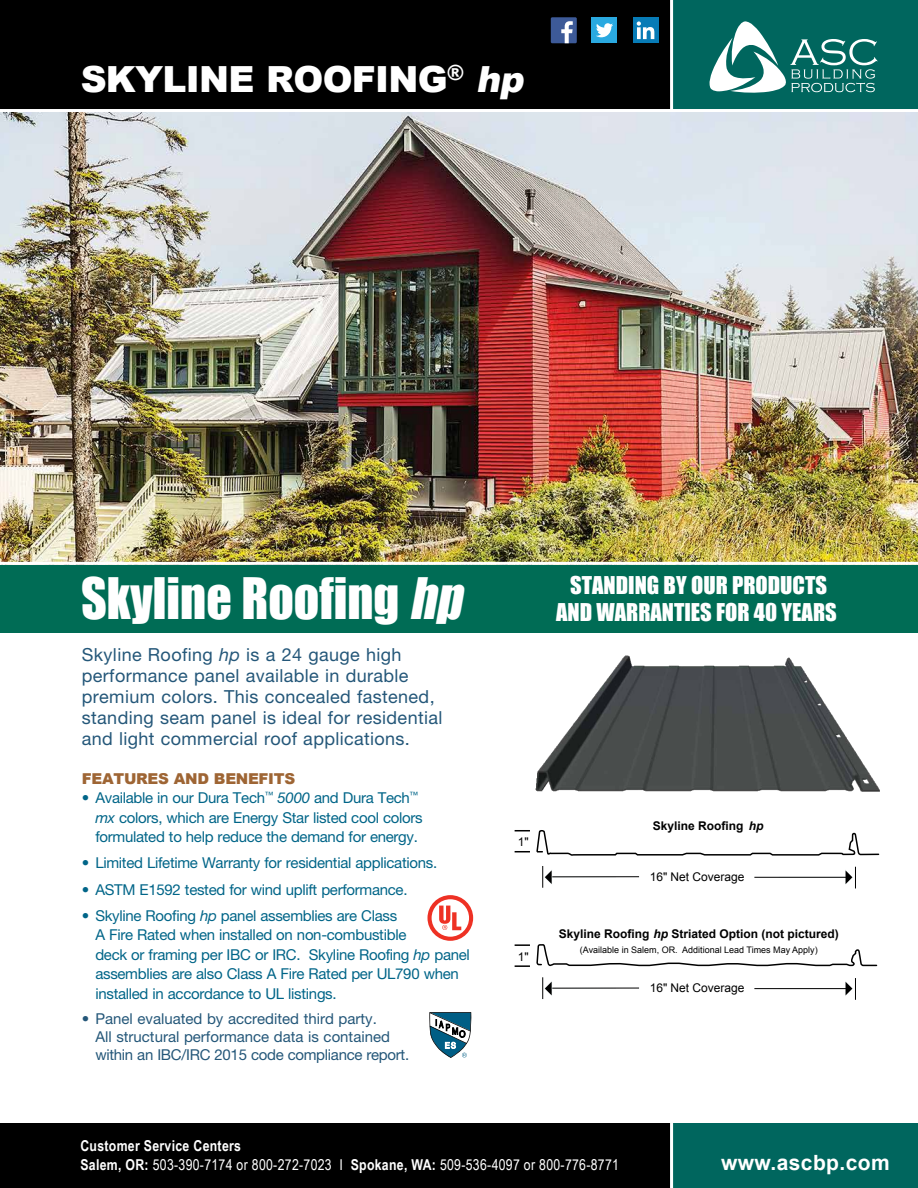
<style>
.page{position:relative;width:918px;height:1188px;background:#fff}
.page>*{position:absolute;margin:0;border:0;box-sizing:border-box;transform-origin:0 0}
.t1{font:52.5px "Impact";color:#fff;scale:.95 1}
.t2{font:900 36px "Arial";letter-spacing:-.02em;color:#fff}
.t3{font:22.5px/27px "Impact";color:#fff;text-align:center}
.t4{font:700 21px "Arial";letter-spacing:.02em;color:#fff}
.t5{font:18px/21px "Helvetica Neue LT Std";letter-spacing:.02em;color:#245779}
.t6{font:15px/19.5px "Helvetica Neue LT Std";letter-spacing:-.02em;color:#006588}
.t7{font:15px/18px "Helvetica Neue LT Std";color:#245779}
.t8{font:15px/19.5px "Arial Narrow";letter-spacing:.02em;color:#fff}
.t9{font:900 15px "Arial";letter-spacing:-.02em;color:#9e6534}
.t10{font:700 12px "Arial";color:#000}
.t11{font:12px "Arial";color:#000}
.t12{font:9px "Arial";color:#000}
.s1{font-style:italic}
.s2{font-weight:700}
</style>
<div class="page">
<img style="left:523px;top:632px;width:370px;height:160px">
<svg style="left:515px;top:944px;width:15px;height:2px"></svg>
<svg style="left:515px;top:830px;width:365px;height:26px"></svg>
<svg style="left:515px;top:965px;width:15px;height:2px"></svg>
<hr style="left:754px;top:877px;width:92px;height:1px;background:#000">
<svg style="left:845px;top:867px;width:11px;height:21px"></svg>
<hr style="left:551px;top:877px;width:65px;height:1px;background:#f1f5f5">
<hr style="left:552px;top:876px;width:87px;height:1px;background:#000">
<svg style="left:542px;top:866px;width:11px;height:22px"></svg>
<svg style="left:536px;top:944px;width:342px;height:56px"></svg>
<svg style="left:429px;top:1012px;width:42px;height:46px"></svg>
<img style="left:0;top:112px;width:918px;height:450px">
<div style="left:0;top:565px;width:918px;height:67px;background:#006c55"></div>
<div style="left:670px;top:0;width:248px;height:109px;background:#00665e"></div>
<div style="left:0;top:0;width:672px;height:109px;background:#000"></div>
<hr style="left:670px;top:0;width:3px;height:112px;background:#fff">
<svg style="left:709px;top:21px;width:169px;height:72px"></svg>
<div style="left:591px;top:17px;width:26px;height:26px;background:#2aa9e0"></div>
<svg style="left:596px;top:23px;width:17px;height:14px"></svg>
<div style="left:633px;top:17px;width:26px;height:26px;background:#077bb6"></div>
<svg style="left:637px;top:21px;width:17px;height:18px"></svg>
<div style="left:551px;top:17px;width:26px;height:26px;background:#3d5a98"></div>
<svg style="left:561px;top:21px;width:12px;height:22px"></svg>
<div style="left:0;top:1123px;width:672px;height:65px;background:#000"></div>
<div style="left:670px;top:1123px;width:248px;height:65px;background:#00665e"></div>
<hr style="left:670px;top:1123px;width:3px;height:65px;background:#fff">
<svg style="left:427px;top:895px;width:46px;height:46px"></svg>
<h2 class="t2" style="left:81px;top:53px;width:453px">SKYLINE ROOFING<sup>®</sup> <span class="s1">hp</span></h2>
<h1 class="t1" style="left:81px;top:558px;width:416px">Skyline Roofing <span class="s1">hp</span></h1>
<p class="t5" style="left:82px;top:643px;width:362px">Skyline Roofing <span class="s1">hp</span> is a 24 gauge high performance panel available in durable premium colors. This concealed fastened, standing seam panel is ideal for residential and light commercial roof applications.</p>
<p class="t9" style="left:82px;top:767px;width:215px">FEATURES AND BENEFITS</p>
<p class="t6" style="left:95px;top:788px;width:329px;text-indent:-13px">• Available in our Dura Tech<sup>™</sup> <span class="s1">5000</span> and Dura Tech<sup>™ </sup><span class="s1">mx</span> colors, which are Energy Star listed cool colors formulated to help reduce the demand for energy.</p>
<p class="t6" style="left:82px;top:853px;width:357px">• Limited Lifetime Warranty for residential applications.</p>
<p class="t6" style="left:82px;top:879px;width:327px">• ASTM E1592 tested for wind uplift performance.</p>
<p class="t6" style="left:95px;top:905px;width:376px;text-indent:-13px">• Skyline Roofing <span class="s1">hp</span> panel assemblies are Class<br>A Fire Rated when installed on non-combustible<br>deck or framing per IBC or IRC. Skyline Roofing <span class="s1">hp</span> panel assemblies are also Class A Fire Rated per UL790 when installed in accordance to UL listings.</p>
<p class="t7" style="left:95px;top:1009px;width:315px;text-indent:-13px">• Panel evaluated by accredited third party.<br>All structural performance data is contained within an IBC/IRC 2015 code compliance report.</p>
<h3 class="t3" style="left:556px;top:572px;width:282px">STANDING BY OUR PRODUCTS<br>AND WARRANTIES FOR 40 YEARS</h3>
<p class="t11" style="left:518px;top:834px;width:12px">1"</p>
<p class="t11" style="left:518px;top:949px;width:12px">1"</p>
<p class="t10" style="left:653px;top:818px;width:112px">Skyline Roofing <span class="s1">hp</span></p>
<p class="t11" style="left:650px;top:869px;width:96px">16" Net Coverage</p>
<p class="t10" style="left:559px;top:926px;width:281px">Skyline Roofing <span class="s1">hp</span> Striated Option (not pictured)</p>
<p class="t12" style="left:580px;top:944px;width:239px">(Available in Salem, OR. Additional Lead Times May Apply)</p>
<p class="t11" style="left:650px;top:980px;width:96px">16" Net Coverage</p>
<p class="t8" style="left:80px;top:1135px;width:540px"><span class="s2">Customer Service Centers<br>Salem, OR:</span> 503-390-7174 or 800-272-7023 I <span class="s2">Spokane, WA:</span> 509-536-4097 or 800-776-8771</p>
<h3 class="t4" style="left:721px;top:1149px;width:170px">www.ascbp.com</h3>
</div>
